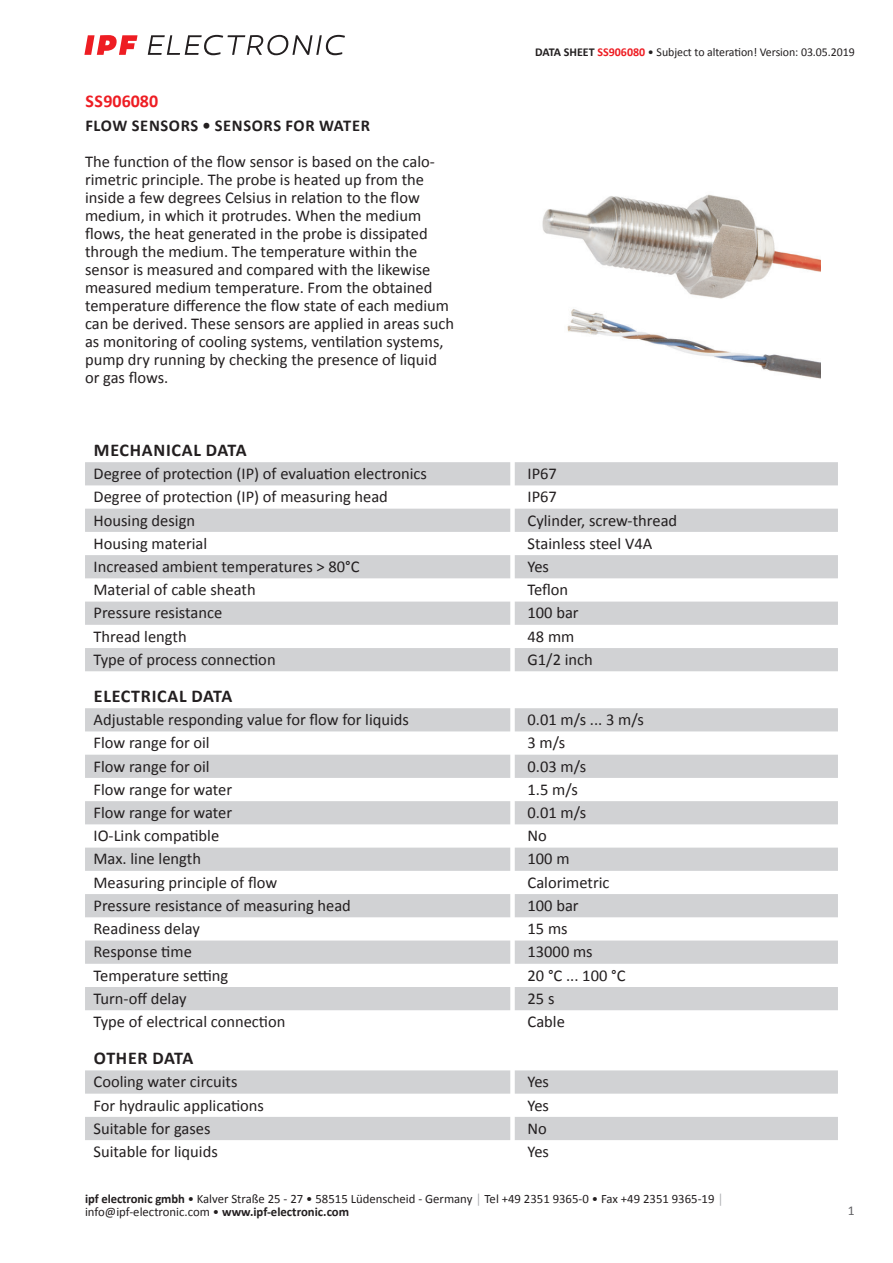
<style>
.page{position:relative;width:893px;height:1263px;background:#fff}
.page>*{position:absolute;margin:0;border:0;box-sizing:border-box;transform-origin:0 0}
.t1{font:700 18px "Calibri";letter-spacing:.04em;color:#231f20}
.t2{font:700 18px "Calibri";letter-spacing:.015em;color:#231f20}
.t3{font:700 18px "Calibri";color:#ee1d23}
.t4{font:16.5px/18px "Calibri";color:#231f20}
.t5{font:700 16.5px "Calibri";letter-spacing:.04em;color:#231f20}
.t6{font:13.5px "Calibri";color:#636366}
.t7{font:12.75px/12.6px "Calibri";color:#231f20}
.t8{font:12px "Calibri";letter-spacing:-.005em;color:#231f20}
.s1{font-weight:700}
.s2{font-weight:700;color:#ee1d23}
.s3{color:#a8a9ad}
</style>
<div class="page">
<svg style="left:148px;top:35px;width:197px;height:20px"></svg>
<svg style="left:84px;top:35px;width:54px;height:20px"></svg>
<svg style="left:85px;top:462px;width:753px;height:209px;fill:#d1d2d4"></svg>
<svg style="left:85px;top:708px;width:753px;height:302px;fill:#d1d2d4"></svg>
<svg style="left:85px;top:1070px;width:753px;height:70px;fill:#d1d2d4"></svg>
<img style="left:542px;top:194px;width:278px;height:185px">
<p class="t3" style="left:85px;top:88px;width:74px">SS906080</p>
<p class="t5" style="left:85px;top:114px;width:286px">FLOW SENSORS • SENSORS FOR WATER</p>
<p class="t4" style="left:85px;top:152px;width:370px">The function of the flow sensor is based on the calo&shy;rimetric principle. The probe is heated up from the inside a few degrees Celsius in relation to the flow medium, in which it protrudes. When the medium flows, the heat generated in the probe is dissipated through the medium. The temperature within the sensor is measured and compared with the likewise measured medium temperature. From the obtained temperature difference the flow state of each medium can be derived. These sensors are applied in areas such as monitoring of cooling systems, ventilation systems, pump dry running by checking the presence of liquid or gas flows.</p>
<p class="t8" style="left:535px;top:44px;width:321px"><span class="s1">DATA SHEET</span> <span class="s2">SS906080</span> • Subject to alteration! Version: 03.05.2019</p>
<p class="t1" style="left:94px;top:437px;width:154px">MECHANICAL DATA</p>
<p class="t4" style="left:94px;top:464px;width:335px">Degree of protection (IP) of evaluation electronics</p>
<p class="t4" style="left:527px;top:464px;width:31px">IP67</p>
<p class="t4" style="left:94px;top:487px;width:296px">Degree of protection (IP) of measuring head</p>
<p class="t4" style="left:527px;top:487px;width:31px">IP67</p>
<p class="t4" style="left:94px;top:511px;width:103px">Housing design</p>
<p class="t4" style="left:527px;top:511px;width:151px">Cylinder, screw-thread</p>
<p class="t4" style="left:94px;top:534px;width:115px">Housing material</p>
<p class="t4" style="left:527px;top:534px;width:126px">Stainless steel V4A</p>
<p class="t4" style="left:94px;top:557px;width:268px">Increased ambient temperatures &gt; 80°C</p>
<p class="t4" style="left:527px;top:557px;width:23px">Yes</p>
<p class="t4" style="left:94px;top:580px;width:164px">Material of cable sheath</p>
<p class="t4" style="left:527px;top:580px;width:42px">Teflon</p>
<p class="t4" style="left:94px;top:603px;width:130px">Pressure resistance</p>
<p class="t4" style="left:527px;top:603px;width:53px">100 bar</p>
<p class="t4" style="left:94px;top:627px;width:95px">Thread length</p>
<p class="t4" style="left:527px;top:627px;width:48px">48 mm</p>
<p class="t4" style="left:94px;top:650px;width:184px">Type of process connection</p>
<p class="t4" style="left:527px;top:650px;width:67px">G1/2 inch</p>
<p class="t1" style="left:94px;top:683px;width:140px">ELECTRICAL DATA</p>
<p class="t4" style="left:94px;top:710px;width:317px">Adjustable responding value for flow for liquids</p>
<p class="t4" style="left:527px;top:710px;width:118px">0.01 m/s ... 3 m/s</p>
<p class="t4" style="left:94px;top:733px;width:118px">Flow range for oil</p>
<p class="t4" style="left:527px;top:733px;width:39px">3 m/s</p>
<p class="t4" style="left:94px;top:757px;width:118px">Flow range for oil</p>
<p class="t4" style="left:527px;top:757px;width:60px">0.03 m/s</p>
<p class="t4" style="left:94px;top:780px;width:140px">Flow range for water</p>
<p class="t4" style="left:527px;top:780px;width:52px">1.5 m/s</p>
<p class="t4" style="left:94px;top:803px;width:140px">Flow range for water</p>
<p class="t4" style="left:527px;top:803px;width:60px">0.01 m/s</p>
<p class="t4" style="left:94px;top:826px;width:127px">IO-Link compatible</p>
<p class="t4" style="left:527px;top:826px;width:21px">No</p>
<p class="t4" style="left:94px;top:849px;width:109px">Max. line length</p>
<p class="t4" style="left:527px;top:849px;width:44px">100 m</p>
<p class="t4" style="left:94px;top:873px;width:185px">Measuring principle of flow</p>
<p class="t4" style="left:527px;top:873px;width:84px">Calorimetric</p>
<p class="t4" style="left:94px;top:896px;width:259px">Pressure resistance of measuring head</p>
<p class="t4" style="left:527px;top:896px;width:53px">100 bar</p>
<p class="t4" style="left:94px;top:919px;width:108px">Readiness delay</p>
<p class="t4" style="left:527px;top:919px;width:42px">15 ms</p>
<p class="t4" style="left:94px;top:942px;width:100px">Response time</p>
<p class="t4" style="left:527px;top:942px;width:67px">13000 ms</p>
<p class="t4" style="left:94px;top:966px;width:136px">Temperature setting</p>
<p class="t4" style="left:527px;top:966px;width:99px">20 °C ... 100 °C</p>
<p class="t4" style="left:94px;top:989px;width:94px">Turn-off delay</p>
<p class="t4" style="left:527px;top:989px;width:28px">25 s</p>
<p class="t4" style="left:94px;top:1012px;width:193px">Type of electrical connection</p>
<p class="t4" style="left:527px;top:1012px;width:39px">Cable</p>
<p class="t2" style="left:94px;top:1045px;width:101px">OTHER DATA</p>
<p class="t4" style="left:94px;top:1072px;width:146px">Cooling water circuits</p>
<p class="t4" style="left:527px;top:1072px;width:23px">Yes</p>
<p class="t4" style="left:94px;top:1095px;width:172px">For hydraulic applications</p>
<p class="t4" style="left:527px;top:1095px;width:23px">Yes</p>
<p class="t4" style="left:94px;top:1119px;width:119px">Suitable for gases</p>
<p class="t4" style="left:527px;top:1119px;width:21px">No</p>
<p class="t4" style="left:94px;top:1142px;width:126px">Suitable for liquids</p>
<p class="t4" style="left:527px;top:1142px;width:23px">Yes</p>
<p class="t7" style="left:85px;top:1192px;width:640px"><span class="s1">ipf electronic gmbh</span> • Kalver Straße 25 - 27 • 58515 Lüdenscheid - Germany <span class="s3">│</span> Tel +49 2351 9365-0 • Fax +49 2351 9365-19 <span class="s3">│ </span>info@ipf-electronic.com • <span class="s1">www.ipf-electronic.com</span></p>
<p class="t6" style="left:848px;top:1201px;width:8px">1</p>
</div>
